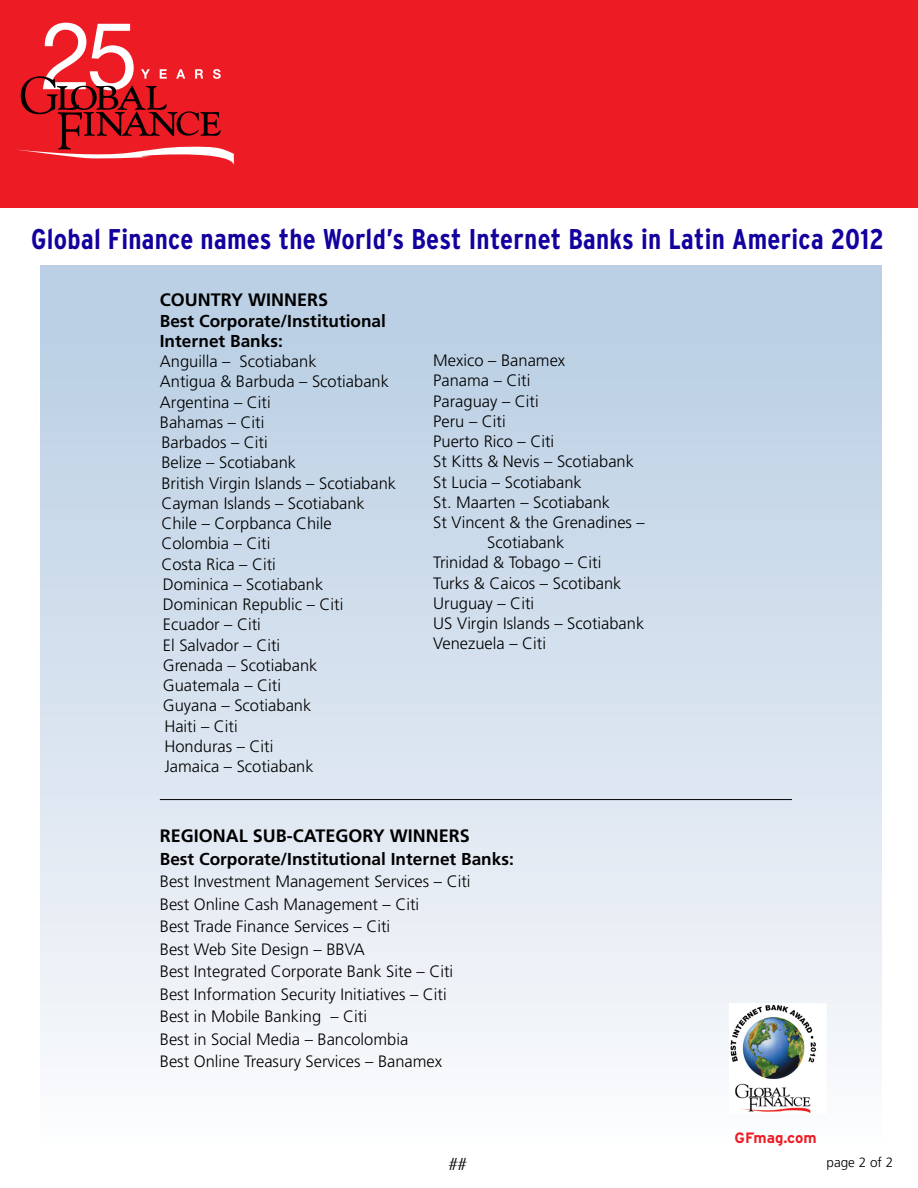
<style>
.page{position:relative;width:918px;height:1188px;background:#fff}
.page>*{position:absolute;margin:0;border:0;box-sizing:border-box;transform-origin:0 0}
.t1{font:700 condensed 28.5px "Interstate";letter-spacing:.01em;color:#12009f}
.t2{font:700 18px "Frutiger";color:#000}
.t3{font:18px "Times";color:#000}
.t4{font:700 17.25px/20.2px "Frutiger";color:#000}
.t5{font:300 16.5px/20.2px "Frutiger";color:#000}
.t6{font:700 15px "Interstate";color:#ed1d24}
.t7{font:300 13.5px "Frutiger";color:#000}
</style>
<div class="page">
<div style="left:0;top:0;width:918px;height:208px;background:#ed1c24"></div>
<svg style="left:17px;top:23px;width:217px;height:142px"></svg>
<div style="left:40px;top:265px;width:842px;height:915px;background:linear-gradient(to bottom,#b6cce2,#fefdfe)"></div>
<div style="left:729px;top:1004px;width:97px;height:110px;background:#fff"></div>
<img style="left:731px;top:1006px;width:86px;height:106px">
<hr style="left:160px;top:799px;width:632px;height:1px;background:#000">
<h1 class="t1" style="left:31px;top:223px;width:855px">Global Finance names the World’s Best Internet Banks in Latin America 2012</h1>
<p class="t2" style="left:160px;top:290px;width:170px">COUNTRY WINNERS</p>
<p class="t4" style="left:160px;top:310px;width:228px">Best Corporate/Institutional<br>Internet Banks:</p>
<p class="t5" style="left:160px;top:351px;width:238px">Anguilla – Scotiabank<br>Antigua &amp; Barbuda – Scotiabank<br>Argentina – Citi<br>Bahamas – Citi<br>Barbados – Citi<br>Belize – Scotiabank<br>British Virgin Islands – Scotiabank<br>Cayman Islands – Scotiabank<br>Chile – Corpbanca Chile<br>Colombia – Citi<br>Costa Rica – Citi<br>Dominica – Scotiabank<br>Dominican Republic – Citi<br>Ecuador – Citi<br>El Salvador – Citi<br>Grenada – Scotiabank<br>Guatemala – Citi<br>Guyana – Scotiabank<br>Haiti – Citi<br>Honduras – Citi<br>Jamaica – Scotiabank</p>
<p class="t5" style="left:433px;top:350px;width:133px">Mexico – Banamex</p>
<p class="t5" style="left:433px;top:370px;width:99px">Panama – Citi</p>
<p class="t5" style="left:433px;top:391px;width:107px">Paraguay – Citi</p>
<p class="t5" style="left:433px;top:411px;width:74px">Peru – Citi</p>
<p class="t5" style="left:433px;top:431px;width:123px">Puerto Rico – Citi</p>
<p class="t5" style="left:433px;top:451px;width:202px">St Kitts &amp; Nevis – Scotiabank</p>
<p class="t5" style="left:433px;top:472px;width:150px">St Lucia – Scotiabank</p>
<p class="t5" style="left:433px;top:492px;width:178px">St. Maarten – Scotiabank</p>
<p class="t5" style="left:433px;top:512px;width:213px">St Vincent &amp; the Grenadines –</p>
<p class="t5" style="left:487px;top:532px;width:79px">Scotiabank</p>
<p class="t5" style="left:433px;top:553px;width:170px">Trinidad &amp; Tobago – Citi</p>
<p class="t5" style="left:433px;top:573px;width:190px">Turks &amp; Caicos – Scotibank</p>
<p class="t5" style="left:433px;top:593px;width:102px">Uruguay – Citi</p>
<p class="t5" style="left:433px;top:613px;width:212px">US Virgin Islands – Scotiabank</p>
<p class="t5" style="left:433px;top:634px;width:114px">Venezuela – Citi</p>
<p class="t2" style="left:160px;top:826px;width:311px">REGIONAL SUB-CATEGORY WINNERS</p>
<p class="t4" style="left:160px;top:849px;width:356px">Best Corporate/Institutional Internet Banks:</p>
<p class="t5" style="left:160px;top:870px;width:312px;line-height:22.5px">Best Investment Management Services – Citi Best Online Cash Management – Citi<br>Best Trade Finance Services – Citi<br>Best Web Site Design – BBVA<br>Best Integrated Corporate Bank Site – Citi Best Information Security Initiatives – Citi Best in Mobile Banking – Citi<br>Best in Social Media – Bancolombia<br>Best Online Treasury Services – Banamex</p>
<p class="t6" style="left:735px;top:1130px;width:84px">GFmag.com</p>
<p class="t3" style="left:449px;top:1147px;width:19px">##</p>
<p class="t7" style="left:826px;top:1154px;width:68px">page 2 of 2</p>
</div>
